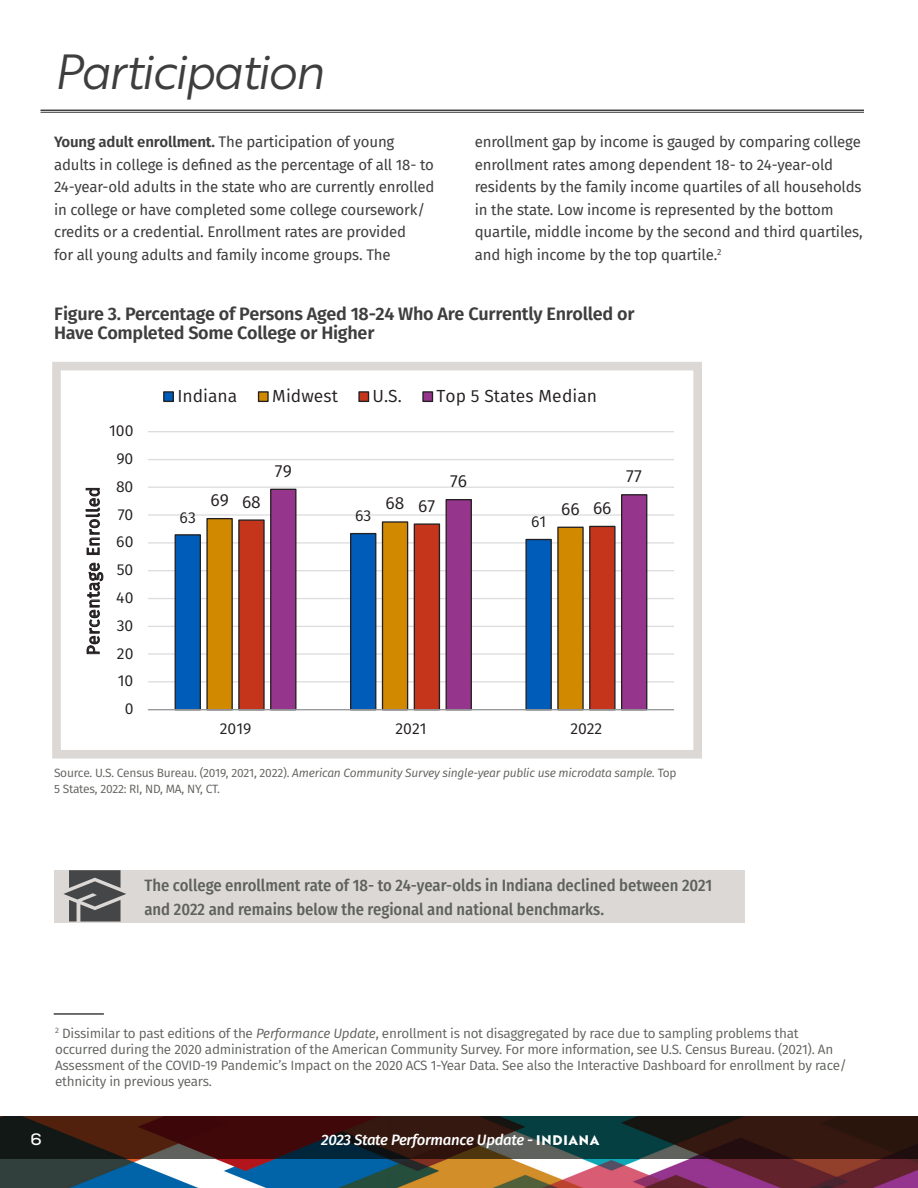
<style>
.page{position:relative;width:918px;height:1188px;background:#fff}
.page>*{position:absolute;margin:0;border:0;box-sizing:border-box;transform-origin:0 0}
.Heading_1{font:48px "Brother 1816 Book Italic";letter-spacing:-.05em;color:#3e3e3f}
.Figure_Heading{font:600 18px/18.8px "Fira Sans";letter-spacing:-.015em;color:#3e3e3f}
.t1{font:17.55px "Fira Sans";letter-spacing:.005em;color:#231f20}
.t2{font:17.55px "Fira Sans";letter-spacing:.025em;color:#231f20}
.Takeaway_Highlight{font:500 16.5px/24px "Fira Sans Condensed";color:#5e615c}
.t3{font:700 16.5px "Nexa Slab";color:#fff}
.t4{font:15.75px "Fira Sans";color:#231f20}
.Body_2-col{font:15px/22.5px "Fira Sans";letter-spacing:-.01em;color:#3e3e3f}
.t5{font:italic 500 15px "Fira Sans";letter-spacing:-.02em;color:#fff}
.t6{font:13.5px/16.2px "Fira Sans";letter-spacing:-.02em;color:#5e615c}
.Source_for_Figure{font:12px/16.5px "Fira Sans";letter-spacing:-.02em;color:#5e615c}
.s1{font-weight:600}
.s2{font-style:italic}
.s3{font-family:"Brother 1816 Extra";font-weight:700;font-style:normal;font-size:13.5px}
</style>
<div class="page">
<img style="left:0;top:1159px;width:918px;height:29px">
<svg style="left:0;top:1116px;width:918px;height:43px;background:#2e1f1a"></svg>
<svg style="left:52px;top:362px;width:650px;height:397px"></svg>
<div style="left:54px;top:870px;width:690px;height:53px;background:#dcd8d5"></div>
<svg style="left:63px;top:870px;width:63px;height:52px"></svg>
<hr style="left:40px;top:110px;width:824px;height:1px;background:#3e3e3f">
<hr style="left:40px;top:112px;width:824px;height:1px;background:#3e3e3f">
<hr style="left:54px;top:1013px;width:50px;height:2px;background:#000">
<p class="Heading_1" style="left:54px;top:36px;width:271px">Participation</p>
<p class="Body_2-col" style="left:54px;top:130px;width:382px"><span class="s1">Young adult enrollment.</span> The participation of young adults in college is defined as the percentage of all 18- to 24-year-old adults in the state who are currently enrolled in college or have completed some college coursework/ credits or a credential. Enrollment rates are provided<br>for all young adults and family income groups. The</p>
<p class="Body_2-col" style="left:475px;top:130px;width:389px">enrollment gap by income is gauged by comparing college enrollment rates among dependent 18- to 24-year-old residents by the family income quartiles of all households in the state. Low income is represented by the bottom quartile, middle income by the second and third quartiles, and high income by the top quartile.<sup>2</sup></p>
<p class="Figure_Heading" style="left:54px;top:303px;width:582px">Figure 3. Percentage of Persons Aged 18-24 Who Are Currently Enrolled or<br>Have Completed Some College or Higher</p>
<p class="t4" style="left:109px;top:419px;width:26px">100</p>
<p class="t2" style="left:80px;top:655px;width:170px;rotate:-90deg">Percentage Enrolled</p>
<p class="t4" style="left:116px;top:447px;width:19px">90</p>
<p class="t4" style="left:116px;top:475px;width:19px">80</p>
<p class="t4" style="left:118px;top:502px;width:17px">70</p>
<p class="t4" style="left:116px;top:530px;width:19px">60</p>
<p class="t4" style="left:117px;top:558px;width:18px">50</p>
<p class="t4" style="left:116px;top:586px;width:19px">40</p>
<p class="t4" style="left:117px;top:614px;width:18px">30</p>
<p class="t4" style="left:117px;top:641px;width:18px">20</p>
<p class="t4" style="left:118px;top:669px;width:17px">10</p>
<p class="t4" style="left:125px;top:697px;width:10px">0</p>
<p class="t1" style="left:177px;top:382px;width:62px">Indiana</p>
<p class="t1" style="left:272px;top:382px;width:67px">Midwest</p>
<p class="t1" style="left:373px;top:382px;width:31px">U.S.</p>
<p class="t1" style="left:437px;top:382px;width:162px">Top 5 States Median</p>
<p class="t1" style="left:275px;top:458px;width:18px">79</p>
<p class="t1" style="left:450px;top:468px;width:19px">76</p>
<p class="t1" style="left:626px;top:463px;width:17px">77</p>
<p class="t1" style="left:210px;top:487px;width:20px">69</p>
<p class="t1" style="left:386px;top:490px;width:20px">68</p>
<p class="t1" style="left:561px;top:496px;width:20px">66</p>
<p class="t1" style="left:242px;top:488px;width:20px">68</p>
<p class="t1" style="left:418px;top:492px;width:19px">67</p>
<p class="t1" style="left:593px;top:495px;width:20px">66</p>
<p class="t4" style="left:180px;top:506px;width:18px">63</p>
<p class="t4" style="left:355px;top:504px;width:18px">63</p>
<p class="t4" style="left:531px;top:510px;width:17px">61</p>
<p class="t4" style="left:220px;top:717px;width:33px">2019</p>
<p class="t4" style="left:395px;top:717px;width:33px">2021</p>
<p class="t4" style="left:570px;top:717px;width:34px">2022</p>
<p class="Source_for_Figure" style="left:54px;top:764px;width:624px">Source. U.S. Census Bureau. (2019, 2021, 2022). <span class="s2">American Community Survey single-year public use microdata sample.</span> Top<br>5 States, 2022: RI, ND, MA, NY, CT.</p>
<p class="Takeaway_Highlight" style="left:144px;top:873px;width:569px">The college enrollment rate of 18- to 24-year-olds in Indiana declined between 2021 and 2022 and remains below the regional and national benchmarks.</p>
<p class="t6" style="left:55px;top:1025px;width:793px"><sup>2</sup> Dissimilar to past editions of the <span class="s2">Performance Update</span>, enrollment is not disaggregated by race due to sampling problems that occurred during the 2020 administration of the American Community Survey. For more information, see U.S. Census Bureau. (2021). An Assessment of the COVID-19 Pandemic’s Impact on the 2020 ACS 1-Year Data. See also the Interactive Dashboard for enrollment by race/ ethnicity in previous years.</p>
<p class="t3" style="left:31px;top:1129px;width:13px">6</p>
<p class="t5" style="left:321px;top:1128px;width:280px">2023 State Performance Update - <span class="s3">INDIANA</span></p>
</div>
